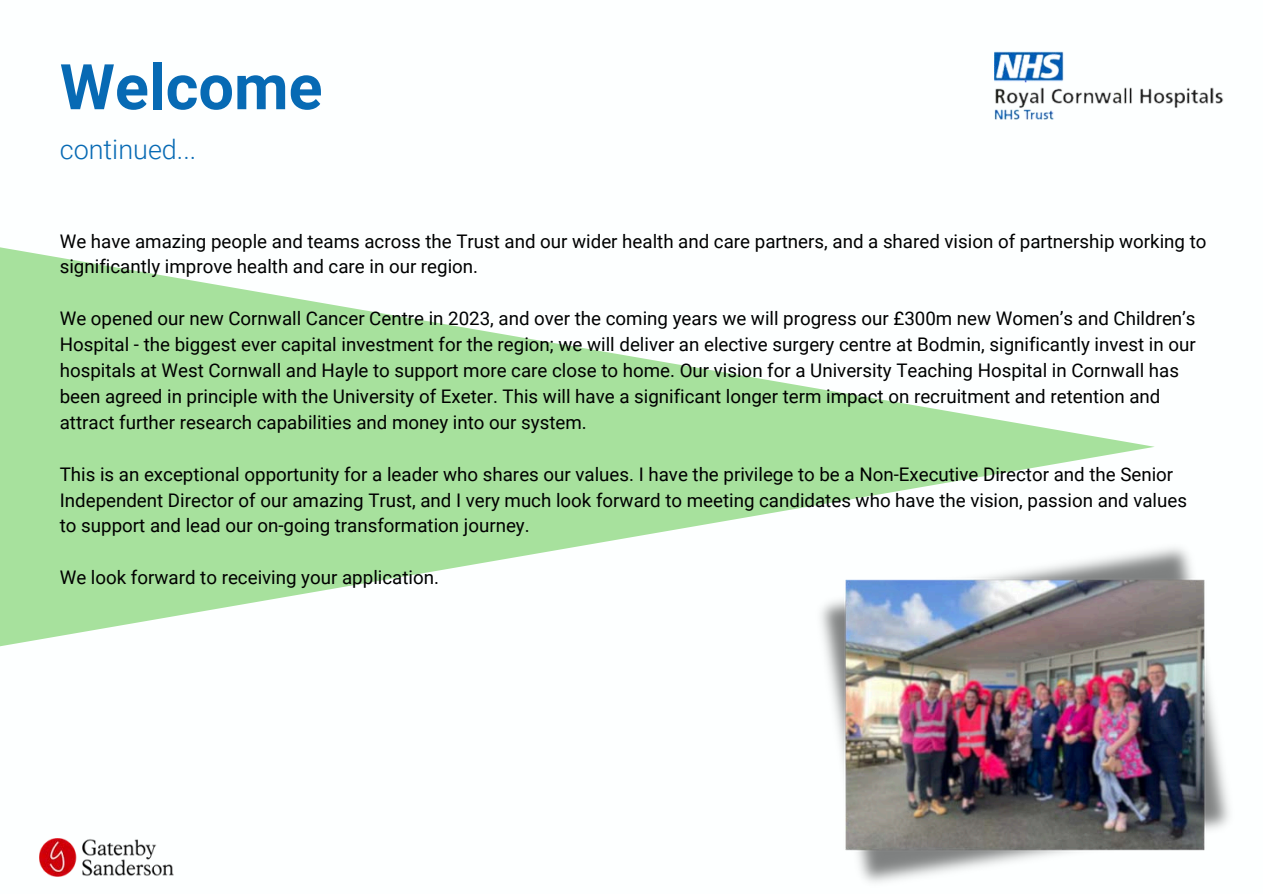
<style>
.page{position:relative;width:1263px;height:894px;background:#fff}
.page>*{position:absolute;margin:0;border:0;box-sizing:border-box;transform-origin:0 0}
.t1{font:700 63px "Roboto";color:#076ab4}
.t2{font:300 27px "Roboto";color:#076ab4}
.t3{font:18.75px/25.8px "Roboto";color:#000}
</style>
<div class="page">
<svg style="left:0;top:247px;width:1155px;height:400px;fill:#a7e19d"></svg>
<img style="left:788px;top:536px;width:442px;height:347px">
<img style="left:40px;top:838px;width:133px;height:37px">
<img style="left:994px;top:51px;width:230px;height:69px">
<p class="t1" style="left:60px;top:51px;width:264px">Welcome</p>
<p class="t2" style="left:60px;top:134px;width:138px">continued...</p>
<p class="t3" style="left:60px;top:228px;width:1148px">We have amazing people and teams across the Trust and our wider health and care partners, and a shared vision of partnership working to significantly improve health and care in our region.</p>
<p class="t3" style="left:60px;top:306px;width:1137px">We opened our new Cornwall Cancer Centre in 2023, and over the coming years we will progress our £300m new Women’s and Children’s Hospital - the biggest ever capital investment for the region; we will deliver an elective surgery centre at Bodmin, significantly invest in our hospitals at West Cornwall and Hayle to support more care close to home. Our vision for a University Teaching Hospital in Cornwall has been agreed in principle with the University of Exeter. This will have a significant longer term impact on recruitment and retention and attract further research capabilities and money into our system.</p>
<p class="t3" style="left:60px;top:461px;width:1129px">This is an exceptional opportunity for a leader who shares our values. I have the privilege to be a Non-Executive Director and the Senior<br>Independent Director of our amazing Trust, and I very much look forward to meeting candidates who have the vision, passion and values to support and lead our on-going transformation journey.</p>
<p class="t3" style="left:60px;top:564px;width:381px">We look forward to receiving your application.</p>
</div>
